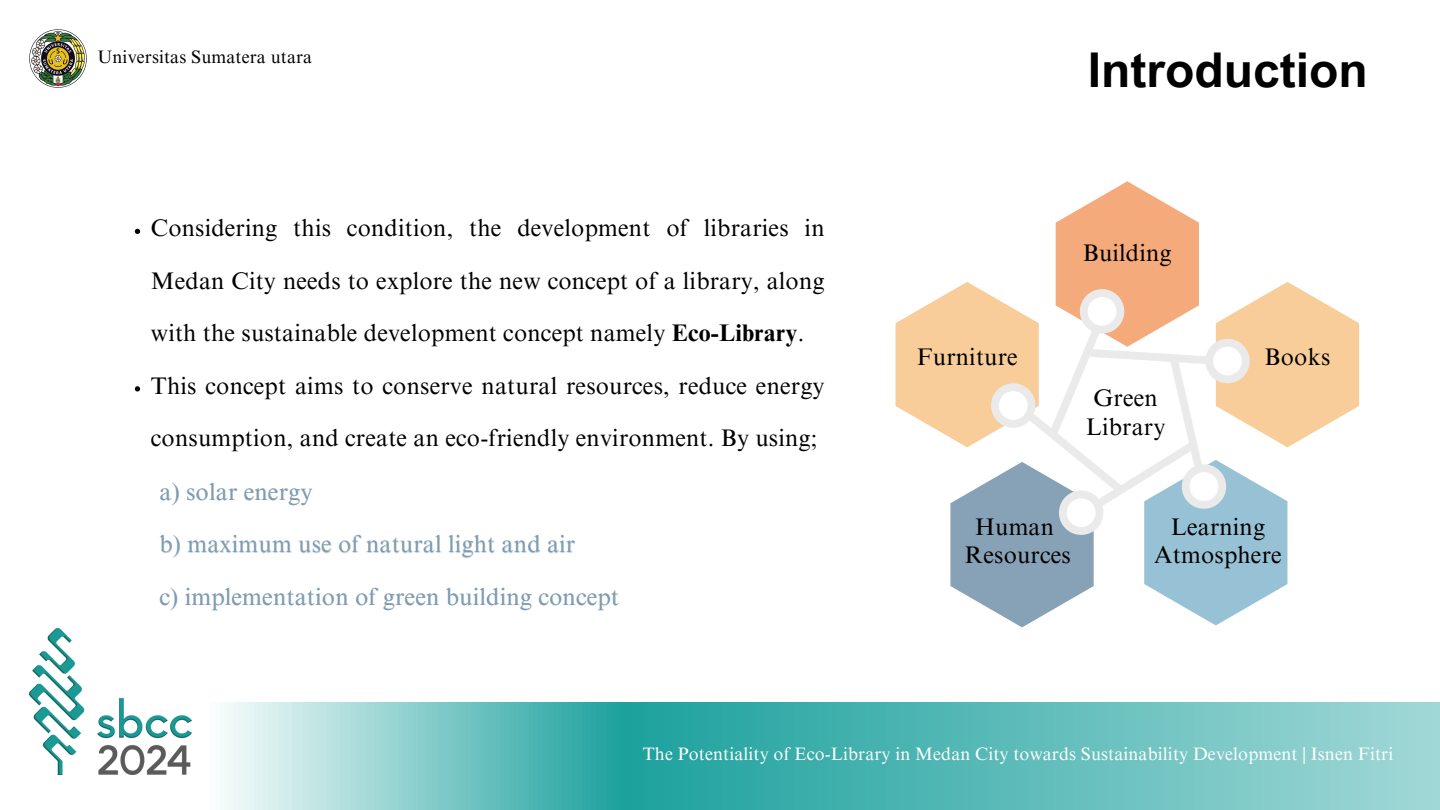
<style>
.page{position:relative;width:1440px;height:810px;background:#fff}
.page>*{position:absolute;margin:0;border:0;box-sizing:border-box;transform-origin:0 0}
.t1{font:700 48px "Arial MT Pro";color:#000}
.t2{font:24px/28.5px "Times NRMT Pro";letter-spacing:.01em;color:#000;text-align:center}
.t3{font:24px/52.5px "Times NRMT Pro";letter-spacing:.01em;color:#7f9cb1}
.t4{font:18px "Times NRMT Pro";letter-spacing:.01em;color:#fff}
.t5{font:18px "Times NRMT Pro";letter-spacing:.01em;color:#000}
.s1{font-weight:700}
</style>
<div class="page">
<svg style="left:225px;top:703px;width:1215px;height:107px;background:#6cc2bf"></svg>
<img style="left:29px;top:629px;width:162px;height:146px">
<img style="left:29px;top:30px;width:58px;height:58px">
<svg style="left:896px;top:181px;width:463px;height:446px"></svg>
<svg style="left:135px;top:229px;width:5px;height:5px"></svg>
<svg style="left:135px;top:386px;width:5px;height:6px"></svg>
<p class="t5" style="left:98px;top:50px;width:216px">Universitas Sumatera utara</p>
<h2 class="t2" style="left:151px;top:205px;width:675px;line-height:52.5px;text-align:justify">Considering this condition, the development of libraries in Medan City needs to explore the new concept of a library, along with the sustainable development concept namely <span class="s1">Eco-Library</span>.</h2>
<h2 class="t2" style="left:151px;top:362px;width:675px;line-height:52.5px;text-align:left">This concept aims to conserve natural resources, reduce energy consumption, and create an eco-friendly environment. By using;</h2>
<p class="t3" style="left:159px;top:468px;width:154px">a) solar energy</p>
<p class="t3" style="left:159px;top:521px;width:461px">b) maximum use of natural light and air<br>c) implementation of green building concept</p>
<h1 class="t1" style="left:1088px;top:52px;width:281px">Introduction</h1>
<p class="t2" style="left:1083px;top:242px;width:90px">Building</p>
<h2 class="t2" style="left:917px;top:345px;width:102px">Furniture</h2>
<h2 class="t2" style="left:1265px;top:345px;width:67px">Books</h2>
<h2 class="t2" style="left:1086px;top:387px;width:81px">Green<br>Library</h2>
<h2 class="t2" style="left:965px;top:515px;width:108px">Human<br>Resources</h2>
<h2 class="t2" style="left:1154px;top:515px;width:129px">Learning<br>Atmosphere</h2>
<p class="t4" style="left:643px;top:747px;width:752px">The Potentiality of Eco-Library in Medan City towards Sustainability Development | Isnen Fitri</p>
</div>
